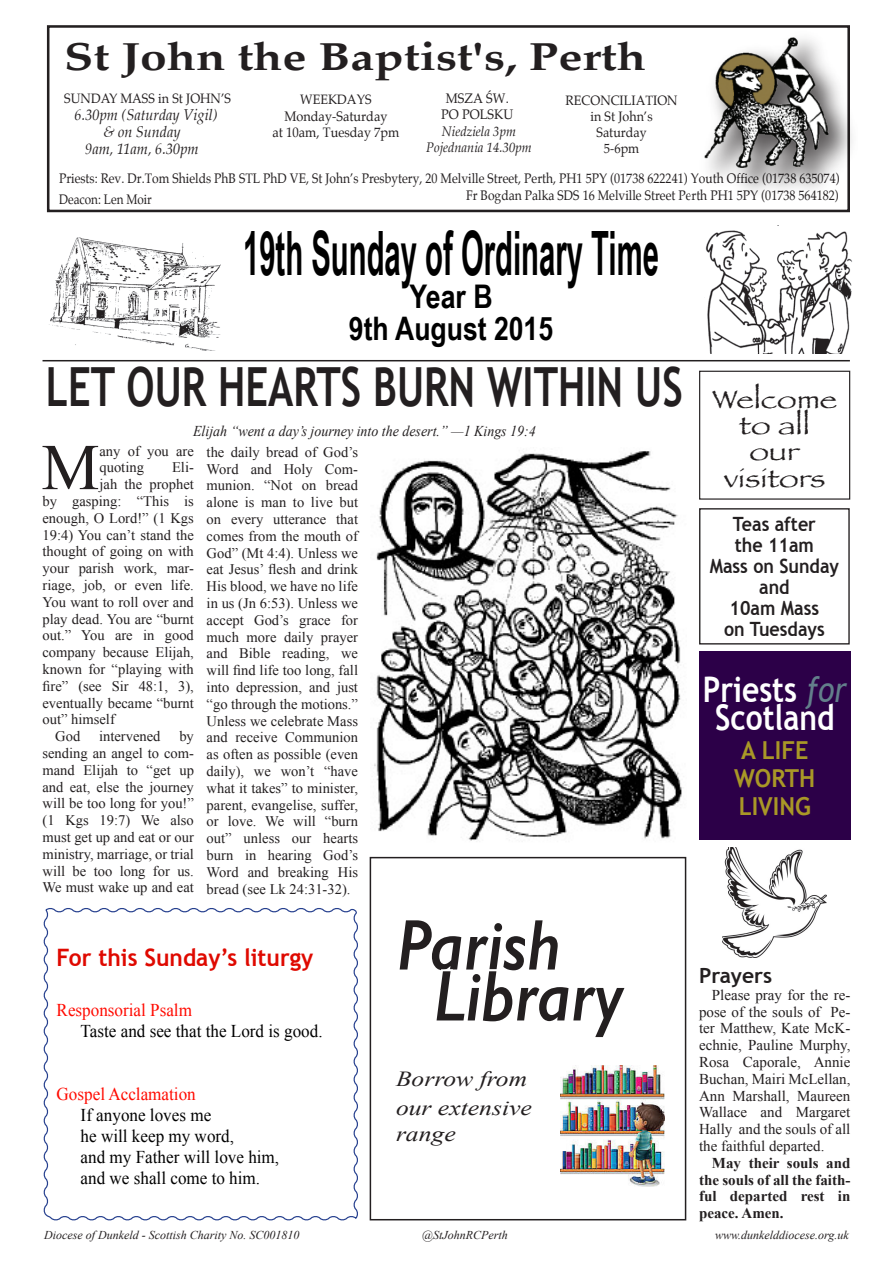
<style>
.page{position:relative;width:893px;height:1263px;background:#fff}
.page>*{position:absolute;margin:0;border:0;box-sizing:border-box;transform-origin:0 0}
.t1{font:italic 600 72.15px "Gill Sans";color:#231f20;scale:.92 1}
.Bulletin{font:65.25px "Times New Roman";color:#231f20}
.t2{font:700 61.2px "Arial Narrow";color:#000;scale:.58 1}
.t3{font:700 54px "Trebuchet MS";color:#231f20;scale:.74 1}
.t4{font:700 38.85px "Palatino";color:#231f20;scale:1.23 1}
.t5{font:700 35.4px/28.3px "Trebuchet MS";color:#fff;text-align:center;scale:.85 1}
.t6{font:700 32.55px "Arial Narrow";color:#000}
.t7{font:700 32.4px "Arial Narrow";color:#000}
.t8{font:26.25px "Papyrus";color:#231f20;scale:1.25 1}
.t9{font:700 24.75px/28.3px "Trebuchet MS";color:#a99827;scale:.95 1}
.t10{font:700 24px "Trebuchet MS";color:#df0900;scale:.95 1}
.t11{font:italic 21.45px "Times New Roman";color:#231f20;scale:1.19 1}
.t12{font:700 21px "Trebuchet MS";color:#231f20}
.t13{font:700 19.65px "Trebuchet MS";color:#231f20;scale:.91 1}
.t14{font:18px "Times New Roman";color:#000;scale:.95 1}
.t15{font:18px "Times New Roman";color:#ff0a00;scale:.95 1}
.t16{font:italic 15.3px/16.8px "Palatino";color:#231f20;text-align:center;scale:.94 1}
.Bulletin-2{font:15px/16.8px "Times New Roman";color:#231f20;text-align:justify}
.Bulletin-3{font:700 15px/16.8px "Times New Roman";color:#231f20;text-align:justify}
.t17{font:italic 15px "Times New Roman";color:#231f20;scale:.93 1}
.Bulletin-4{font:14.55px/16.8px "Times New Roman";color:#231f20;text-align:justify}
.t18{font:13.65px/16.4px "Palatino";color:#231f20;text-align:right;scale:.89 1}
.t19{font:italic 13.65px/16.4px "Palatino";color:#231f20;text-align:center;scale:.94 1}
.t20{font:13.65px/16.4px "Palatino";color:#231f20;text-align:center;scale:.94 1}
.t21{font:13.65px "Palatino";color:#231f20;scale:.86 1}
.t22{font:13.35px/16px "Palatino";color:#231f20;text-align:center;scale:.94 1}
.t23{font:italic 12px "Times New Roman";color:#231f20}
.s1{font-style:normal}
.s2{font-weight:400;font-style:italic;color:#637f8b}
</style>
<div class="page">
<img style="left:705px;top:225px;width:147px;height:129px">
<img style="left:49px;top:237px;width:172px;height:113px">
<img style="left:723px;top:847px;width:104px;height:110px">
<div style="left:699px;top:371px;width:151px;height:129px;border:1px solid #231f20"></div>
<div style="left:699px;top:508px;width:151px;height:136px;border:1px solid #231f20"></div>
<svg style="left:43px;top:908px;width:315px;height:313px"></svg>
<hr style="left:43px;top:360px;width:807px;height:1px;background:#231f20">
<div style="left:699px;top:651px;width:151px;height:189px;background:#2c0048"></div>
<div style="left:47px;top:25px;width:803px;height:187px;border:3px solid #231f20"></div>
<img style="left:691px;top:25px;width:161px;height:181px">
<img style="left:703px;top:37px;width:125px;height:132px">
<img style="left:374px;top:451px;width:308px;height:390px">
<div style="left:370px;top:857px;width:316px;height:363px;border:2px solid #231f20"></div>
<img style="left:560px;top:1065px;width:105px;height:121px">
<p class="t4" style="left:64px;top:24px;width:475px">St John the Baptist's, Perth</p>
<p class="t22" style="left:300px;top:92px;width:77px">WEEKDAYS</p>
<p class="t20" style="left:272px;top:108px;width:137px">Monday-Saturday<br>at 10am, Tuesday 7pm</p>
<p class="t19" style="left:426px;top:90px;width:114px"><span class="s1">MSZA ŚW.<br>PO POLSKU<br></span>Niedziela 3pm<br>Pojednania 14.30pm</p>
<p class="t18" style="left:59px;top:170px;width:879px">Priests: Rev. Dr.Tom Shields PhB STL PhD VE, St John’s Presbytery, 20 Melville Street, Perth, PH1 5PY (01738 622241) Youth Office (01738 635074)<br>Fr Bogdan Palka SDS 16 Melville Street Perth PH1 5PY (01738 564182)</p>
<p class="t22" style="left:64px;top:91px;width:179px">SUNDAY MASS in St JOHN’S</p>
<p class="t22" style="left:566px;top:92px;width:121px">RECONCILIATION in St John’s<br>Saturday<br>5-6pm</p>
<p class="t16" style="left:75px;top:107px;width:154px">6.30pm (Saturday Vigil) &amp; on Sunday<br>9am, 11am, 6.30pm</p>
<p class="t21" style="left:59px;top:188px;width:109px">Deacon: Len Moir</p>
<p class="t2" style="left:243px;top:207px;width:719px">19th Sunday of Ordinary Time</p>
<p class="t6" style="left:409px;top:272px;width:85px">Year B</p>
<p class="t7" style="left:349px;top:304px;width:206px">9th August 2015</p>
<p class="t3" style="left:46px;top:353px;width:862px">LET OUR HEARTS BURN WITHIN US</p>
<p class="t17" style="left:193px;top:420px;width:370px">Elijah “went a day’s journey into the desert.” —1 Kings 19:4</p>
<p class="Bulletin-4" style="left:99px;top:442px;width:96px">any of you are quoting</p>
<p class="Bulletin" style="left:41px;top:423px;width:60px">M</p>
<p class="Bulletin-4" style="left:172px;top:459px;width:23px">Eli-</p>
<p class="Bulletin-4" style="left:99px;top:476px;width:96px">jah the prophet</p>
<p class="Bulletin-4" style="left:43px;top:492px;width:153px">by gasping: “This is</p>
<p class="Bulletin-4" style="left:43px;top:509px;width:153px">enough, O Lord!” (1 Kgs</p>
<p class="Bulletin-4" style="left:43px;top:526px;width:153px">19:4) You can’t stand the</p>
<p class="Bulletin-4" style="left:43px;top:543px;width:153px">thought of going on with</p>
<p class="Bulletin-4" style="left:43px;top:560px;width:153px">your parish work, mar-</p>
<p class="Bulletin-4" style="left:43px;top:576px;width:153px">riage, job, or even life.</p>
<p class="Bulletin-4" style="left:43px;top:593px;width:153px">You want to roll over and</p>
<p class="Bulletin-4" style="left:43px;top:610px;width:153px">play dead. You are “burnt</p>
<p class="Bulletin-4" style="left:43px;top:627px;width:153px">out.” You are in good</p>
<p class="Bulletin-4" style="left:43px;top:644px;width:153px">company because Elijah,</p>
<p class="Bulletin-4" style="left:43px;top:660px;width:153px">known for “playing with</p>
<p class="Bulletin-4" style="left:43px;top:677px;width:153px">fire” (see Sir 48:1, 3),</p>
<p class="Bulletin-4" style="left:43px;top:694px;width:153px">eventually became “burnt</p>
<p class="Bulletin-4" style="left:43px;top:711px;width:74px">out” himself</p>
<p class="Bulletin-4" style="left:55px;top:728px;width:27px">God</p>
<p class="Bulletin-4" style="left:99px;top:728px;width:63px">intervened</p>
<p class="Bulletin-4" style="left:43px;top:728px;width:153px;text-indent:137px">by sending an angel to com&shy;mand Elijah to “get up and eat, else the journey will be too long for you!” (1 Kgs 19:7) We also must get up and eat or our ministry, marriage, or trial will be too long for us.<br>We must wake up and eat</p>
<p class="Bulletin-4" style="left:207px;top:443px;width:153px">the daily bread of God’s Word and Holy Com&shy;munion. “Not on bread alone is man to live but on every utterance that comes from the mouth of God” (Mt 4:4). Unless we eat Jesus’ flesh and drink His blood, we have no life in us (Jn 6:53). Unless we accept God’s grace for much more daily prayer and Bible reading, we will find life too long, fall into depression, and just “go through the motions.” Unless we celebrate Mass and receive Communion as often as possible (even daily), we won’t “have what it takes” to minister, parent, evangelise, suffer, or love. We will “burn out” unless our hearts burn in hearing God’s Word and breaking His bread (see Lk 24:31-32).</p>
<p class="t10" style="left:57px;top:943px;width:272px">For this Sunday’s liturgy</p>
<p class="t15" style="left:57px;top:998px;width:144px">Responsorial Psalm</p>
<p class="t14" style="left:81px;top:1019px;width:256px">Taste and see that the Lord is good.</p>
<p class="t15" style="left:57px;top:1082px;width:148px">Gospel Acclamation</p>
<p class="t14" style="left:81px;top:1103px;width:139px">If anyone loves me</p>
<p class="t14" style="left:81px;top:1124px;width:163px">he will keep my word,</p>
<p class="t14" style="left:81px;top:1145px;width:210px">and my Father will love him,</p>
<p class="t14" style="left:81px;top:1166px;width:190px">and we shall come to him.</p>
<p class="t1" style="left:396px;top:901px;width:181px">Parish</p>
<p class="t1" style="left:433px;top:952px;width:209px">Library</p>
<p class="t11" style="left:396px;top:1064px;width:112px">Borrow from</p>
<p class="t11" style="left:396px;top:1093px;width:116px">our extensive</p>
<p class="t11" style="left:396px;top:1119px;width:52px">range</p>
<p class="t8" style="left:712px;top:384px;width:102px">Welcome</p>
<p class="t8" style="left:739px;top:410px;width:58px">to all</p>
<p class="t8" style="left:749px;top:436px;width:42px">our</p>
<p class="t8" style="left:724px;top:462px;width:83px">visitors</p>
<p class="t13" style="left:733px;top:512px;width:93px">Teas after</p>
<p class="t13" style="left:735px;top:533px;width:89px">the 11am</p>
<p class="t13" style="left:710px;top:554px;width:144px">Mass on Sunday</p>
<p class="t13" style="left:759px;top:575px;width:35px">and</p>
<p class="t13" style="left:730px;top:596px;width:100px">10am Mass</p>
<p class="t13" style="left:724px;top:617px;width:112px">on Tuesdays</p>
<p class="t5" style="left:703px;top:675px;width:171px">Priests <span class="s2">for<br></span>Scotland</p>
<p class="t9" style="left:734px;top:736px;width:87px">A LIFE<br>WORTH</p>
<p class="t9" style="left:739px;top:792px;width:77px">LIVING</p>
<p class="t12" style="left:699px;top:962px;width:75px">Prayers</p>
<p class="Bulletin-2" style="left:699px;top:986px;width:153px;text-indent:13px">Please pray for the re&shy;pose of the souls of Pe&shy;ter Matthew, Kate McK&shy;echnie, Pauline Murphy, Rosa Caporale, Annie Buchan, Mairi McLellan, Ann Marshall, Maureen Wallace and Margaret Hally and the souls of all the faithful departed.</p>
<p class="Bulletin-3" style="left:699px;top:1154px;width:153px;text-indent:13px">May their souls and the souls of all the faith&shy;ful departed rest in peace. Amen.</p>
<p class="t23" style="left:44px;top:1226px;width:257px">Diocese of Dunkeld - Scottish Charity No. SC001810</p>
<p class="t23" style="left:422px;top:1226px;width:87px">@StJohnRCPerth</p>
<p class="t23" style="left:715px;top:1226px;width:135px">www.dunkelddiocese.org.uk</p>
</div>
